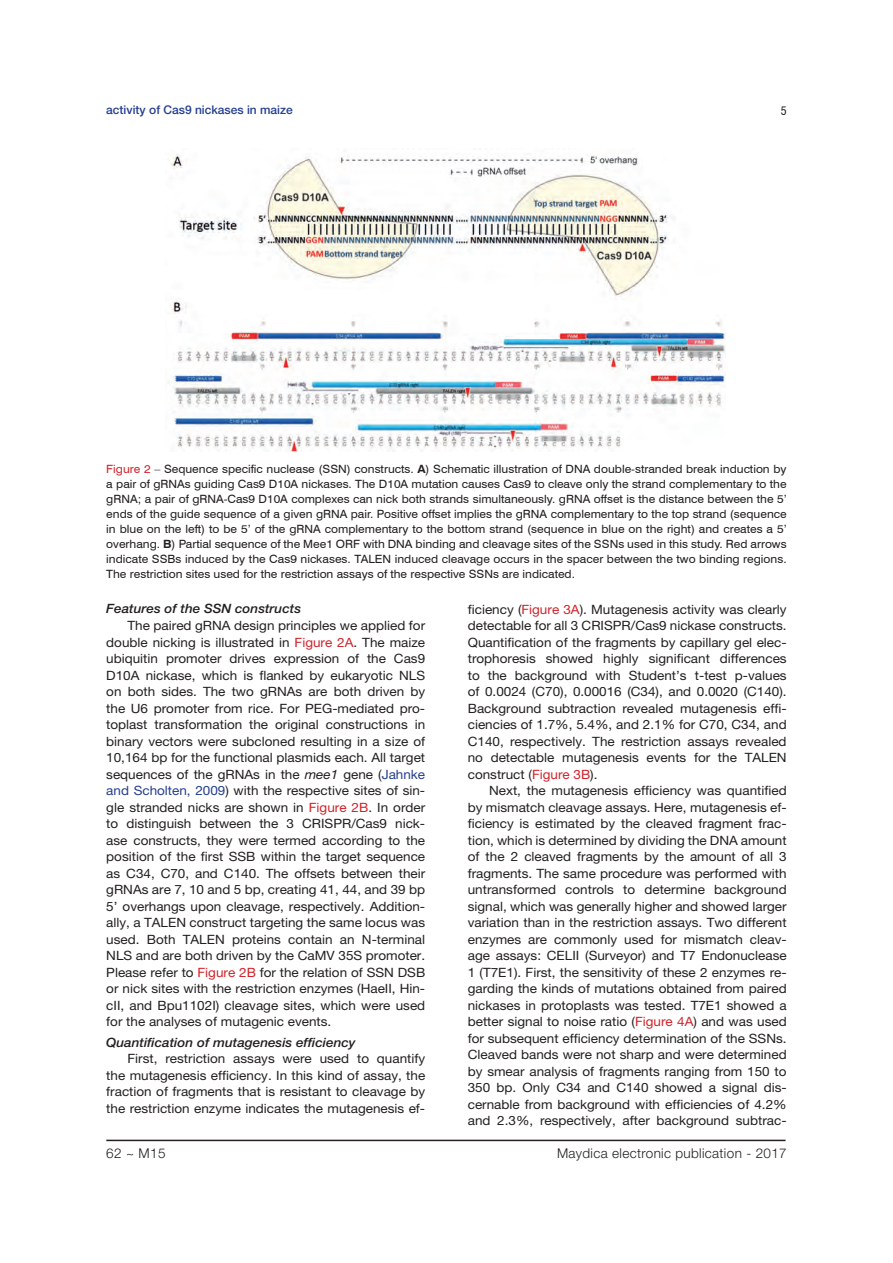
<style>
.page{position:relative;width:893px;height:1263px;background:#fff}
.page>*{position:absolute;margin:0;border:0;box-sizing:border-box;transform-origin:0 0}
.t1{font:300 13.5px "Helvetica Neue LT Pro";letter-spacing:.025em;color:#231f20}
.Paragraph{font:12.9px/16.5px "Helvetica Neue LT Pro";color:#231f20;text-align:justify;scale:1.05 1}
.subtitle{font:italic 500 12.9px "Helvetica Neue LT Pro";color:#231f20;scale:1.05 1}
.t2{font:500 12px "Helvetica Neue LT Pro";color:#253f8e}
.figure1{font:11.4px/15px "Swiss 721 BT";color:#231f20;text-align:justify;scale:1.05 1}
.t3{font:condensed 11.4px "Swiss 721 BT";color:#231f20;scale:1.05 1}
.s1{color:#d1232a}
.s2{font-weight:700}
.s3{font-style:italic}
.s4{color:#253f8e}
</style>
<div class="page">
<hr style="left:106px;top:1140px;width:679px;height:1px;background:#231f20">
<img style="left:168px;top:153px;width:557px;height:298px">
<p class="t2" style="left:106px;top:103px;width:188px">activity of Cas9 nickases in maize</p>
<p class="t3" style="left:781px;top:104px;width:7px">5</p>
<p class="figure1" style="left:106px;top:461px;width:649px"><span class="s1">Figure 2</span> – Sequence specific nuclease (SSN) constructs. <span class="s2">A</span>) Schematic illustration of DNA double-stranded break induction by a pair of gRNAs guiding Cas9 D10A nickases. The D10A mutation causes Cas9 to cleave only the strand complementary to the gRNA; a pair of gRNA-Cas9 D10A complexes can nick both strands simultaneously. gRNA offset is the distance between the 5’ ends of the guide sequence of a given gRNA pair. Positive offset implies the gRNA complementary to the top strand (sequence in blue on the left) to be 5’ of the gRNA complementary to the bottom strand (sequence in blue on the right) and creates a 5’ overhang. <span class="s2">B</span>) Partial sequence of the Mee1 ORF with DNA binding and cleavage sites of the SSNs used in this study. Red arrows indicate SSBs induced by the Cas9 nickases. TALEN induced cleavage occurs in the spacer between the two binding regions.<br>The restriction sites used for the restriction assays of the respective SSNs are indicated.</p>
<p class="subtitle" style="left:106px;top:601px;width:187px">Features of the SSN constructs</p>
<p class="Paragraph" style="left:106px;top:617px;width:305px;text-indent:21px">The paired gRNA design principles we applied for double nicking is illustrated in <span class="s1">Figure 2A</span>. The maize ubiquitin promoter drives expression of the Cas9<br>D10A nickase, which is flanked by eukaryotic NLS on both sides. The two gRNAs are both driven by the U6 promoter from rice. For PEG-mediated pro&shy;toplast transformation the original constructions in binary vectors were subcloned resulting in a size of 10,164 bp for the functional plasmids each. All target sequences of the gRNAs in the <span class="s3">mee1</span> gene (<span class="s4">Jahnke and Scholten, 2009</span>) with the respective sites of sin&shy;gle stranded nicks are shown in <span class="s1">Figure 2B</span>. In order to distinguish between the 3 CRISPR/Cas9 nick&shy;ase constructs, they were termed according to the position of the first SSB within the target sequence as C34, C70, and C140. The offsets between their gRNAs are 7, 10 and 5 bp, creating 41, 44, and 39 bp 5’ overhangs upon cleavage, respectively. Addition&shy;ally, a TALEN construct targeting the same locus was used. Both TALEN proteins contain an N-terminal NLS and are both driven by the CaMV 35S promoter.<br>Please refer to <span class="s1">Figure 2B</span> for the relation of SSN DSB or nick sites with the restriction enzymes (HaeII, Hin&shy;cII, and Bpu1102I) cleavage sites, which were used for the analyses of mutagenic events.</p>
<p class="subtitle" style="left:106px;top:1035px;width:239px">Quantification of mutagenesis efficiency</p>
<p class="Paragraph" style="left:106px;top:1050px;width:305px;text-indent:21px">First, restriction assays were used to quantify the mutagenesis efficiency. In this kind of assay, the fraction of fragments that is resistant to cleavage by the restriction enzyme indicates the mutagenesis ef-</p>
<p class="t1" style="left:106px;top:1145px;width:61px">62 ~ M15</p>
<p class="Paragraph" style="left:468px;top:601px;width:305px">ficiency (<span class="s1">Figure 3A</span>). Mutagenesis activity was clearly detectable for all 3 CRISPR/Cas9 nickase constructs.<br>Quantification of the fragments by capillary gel elec&shy;trophoresis showed highly significant differences to the background with Student’s t-test p-values of 0.0024 (C70), 0.00016 (C34), and 0.0020 (C140).<br>Background subtraction revealed mutagenesis effi&shy;ciencies of 1.7%, 5.4%, and 2.1% for C70, C34, and C140, respectively. The restriction assays revealed no detectable mutagenesis events for the TALEN construct (<span class="s1">Figure 3B</span>).</p>
<p class="Paragraph" style="left:468px;top:782px;width:305px;text-indent:21px">Next, the mutagenesis efficiency was quantified by mismatch cleavage assays. Here, mutagenesis ef&shy;ficiency is estimated by the cleaved fragment frac&shy;tion, which is determined by dividing the DNA amount of the 2 cleaved fragments by the amount of all 3 fragments. The same procedure was performed with untransformed controls to determine background signal, which was generally higher and showed larger variation than in the restriction assays. Two different enzymes are commonly used for mismatch cleav&shy;age assays: CELII (Surveyor) and T7 Endonuclease 1 (T7E1). First, the sensitivity of these 2 enzymes re&shy;garding the kinds of mutations obtained from paired nickases in protoplasts was tested. T7E1 showed a better signal to noise ratio (<span class="s1">Figure 4A</span>) and was used for subsequent efficiency determination of the SSNs.<br>Cleaved bands were not sharp and were determined by smear analysis of fragments ranging from 150 to 350 bp. Only C34 and C140 showed a signal dis&shy;cernable from background with efficiencies of 4.2% and 2.3%, respectively, after background subtrac-</p>
<p class="t1" style="left:557px;top:1145px;width:231px">Maydica electronic publication - 2017</p>
</div>
